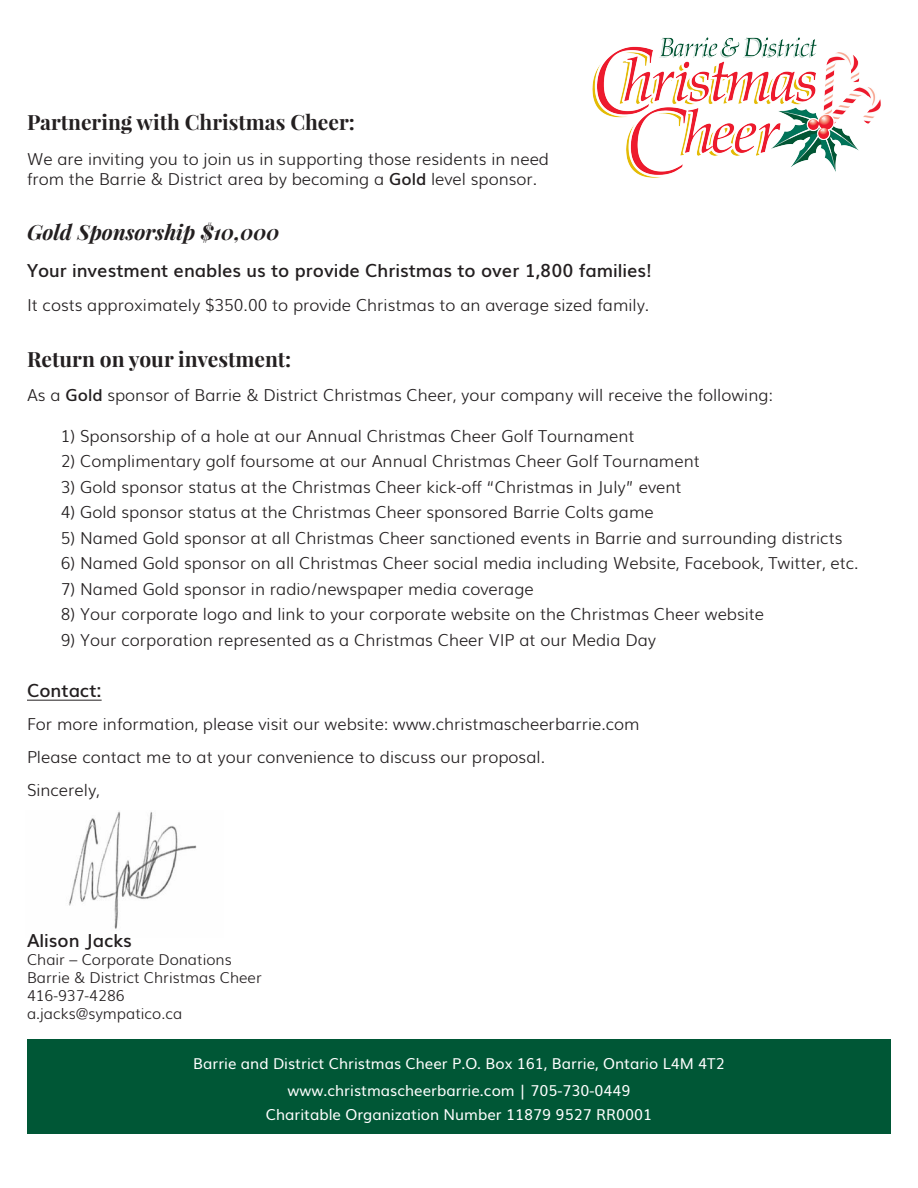
<style>
.page{position:relative;width:918px;height:1188px;background:#fff}
.page>*{position:absolute;margin:0;border:0;box-sizing:border-box;transform-origin:0 0}
.CC_Heading{font:700 21px "Playfair Display";color:#231f20}
.CC_Heading-2{font:italic 700 21px "Playfair Display";color:#231f20}
.CC_Subheading{font:600 18px "Muli";color:#231f20}
.CC_Paragraph{font:600 18px "Muli";color:#231f20}
.CC_Paragraph-2{font:300 16.5px/19.8px "Muli";color:#231f20}
.t1{font:15px "Muli";color:#fff}
.CC_Paragraph-3{font:300 15px/18px "Muli";color:#231f20}
.s1{font-weight:600}
</style>
<div class="page">
<img style="left:69px;top:811px;width:128px;height:118px">
<hr style="left:27px;top:700px;width:75px;height:1px;background:#231f20">
<div style="left:27px;top:1040px;width:864px;height:94px;background:#005736"></div>
<img style="left:593px;top:38px;width:287px;height:139px">
<p class="CC_Heading" style="left:27px;top:109px;width:329px">Partnering with Christmas Cheer:</p>
<p class="CC_Paragraph-2" style="left:27px;top:148px;width:524px">We are inviting you to join us in supporting those residents in need from the Barrie &amp; District area by becoming a <span class="s1">Gold</span> level sponsor.</p>
<p class="CC_Heading-2" style="left:27px;top:218px;width:254px">Gold Sponsorship $10,000</p>
<p class="CC_Subheading" style="left:27px;top:255px;width:626px">Your investment enables us to provide Christmas to over 1,800 families!</p>
<p class="CC_Paragraph-2" style="left:27px;top:294px;width:624px">It costs approximately $350.00 to provide Christmas to an average sized family.</p>
<p class="CC_Heading" style="left:27px;top:345px;width:266px">Return on your investment:</p>
<p class="CC_Paragraph-2" style="left:27px;top:384px;width:747px">As a <span class="s1">Gold</span> sponsor of Barrie &amp; District Christmas Cheer, your company will receive the following:</p>
<p class="CC_Paragraph-2" style="left:61px;top:425px;width:575px">1) Sponsorship of a hole at our Annual Christmas Cheer Golf Tournament</p>
<p class="CC_Paragraph-2" style="left:61px;top:450px;width:641px">2) Complimentary golf foursome at our Annual Christmas Cheer Golf Tournament</p>
<p class="CC_Paragraph-2" style="left:61px;top:476px;width:622px">3) Gold sponsor status at the Christmas Cheer kick-off “Christmas in July” event</p>
<p class="CC_Paragraph-2" style="left:61px;top:501px;width:594px">4) Gold sponsor status at the Christmas Cheer sponsored Barrie Colts game</p>
<p class="CC_Paragraph-2" style="left:61px;top:527px;width:783px">5) Named Gold sponsor at all Christmas Cheer sanctioned events in Barrie and surrounding districts</p>
<p class="CC_Paragraph-2" style="left:61px;top:552px;width:799px">6) Named Gold sponsor on all Christmas Cheer social media including Website, Facebook, Twitter, etc.</p>
<p class="CC_Paragraph-2" style="left:61px;top:578px;width:475px">7) Named Gold sponsor in radio/newspaper media coverage</p>
<p class="CC_Paragraph-2" style="left:61px;top:603px;width:705px">8) Your corporate logo and link to your corporate website on the Christmas Cheer website</p>
<p class="CC_Paragraph-2" style="left:61px;top:629px;width:597px">9) Your corporation represented as a Christmas Cheer VIP at our Media Day</p>
<p class="CC_Subheading" style="left:27px;top:676px;width:76px">Contact:</p>
<p class="CC_Paragraph-2" style="left:27px;top:713px;width:614px">For more information, please visit our website: www.christmascheerbarrie.com</p>
<p class="CC_Paragraph-2" style="left:27px;top:746px;width:520px">Please contact me to at your convenience to discuss our proposal.</p>
<p class="CC_Paragraph-2" style="left:27px;top:779px;width:74px">Sincerely,</p>
<p class="CC_Paragraph" style="left:27px;top:926px;width:106px">Alison Jacks</p>
<p class="CC_Paragraph-3" style="left:27px;top:950px;width:236px">Chair – Corporate Donations<br>Barrie &amp; District Christmas Cheer<br>416-937-4286 a.jacks@sympatico.ca</p>
<p class="t1" style="left:193px;top:1051px;width:533px">Barrie and District Christmas Cheer P.O. Box 161, Barrie, Ontario L4M 4T2</p>
<p class="t1" style="left:288px;top:1078px;width:344px">www.christmascheerbarrie.com | 705-730-0449</p>
<p class="t1" style="left:266px;top:1102px;width:388px">Charitable Organization Number 11879 9527 RR0001</p>
</div>
